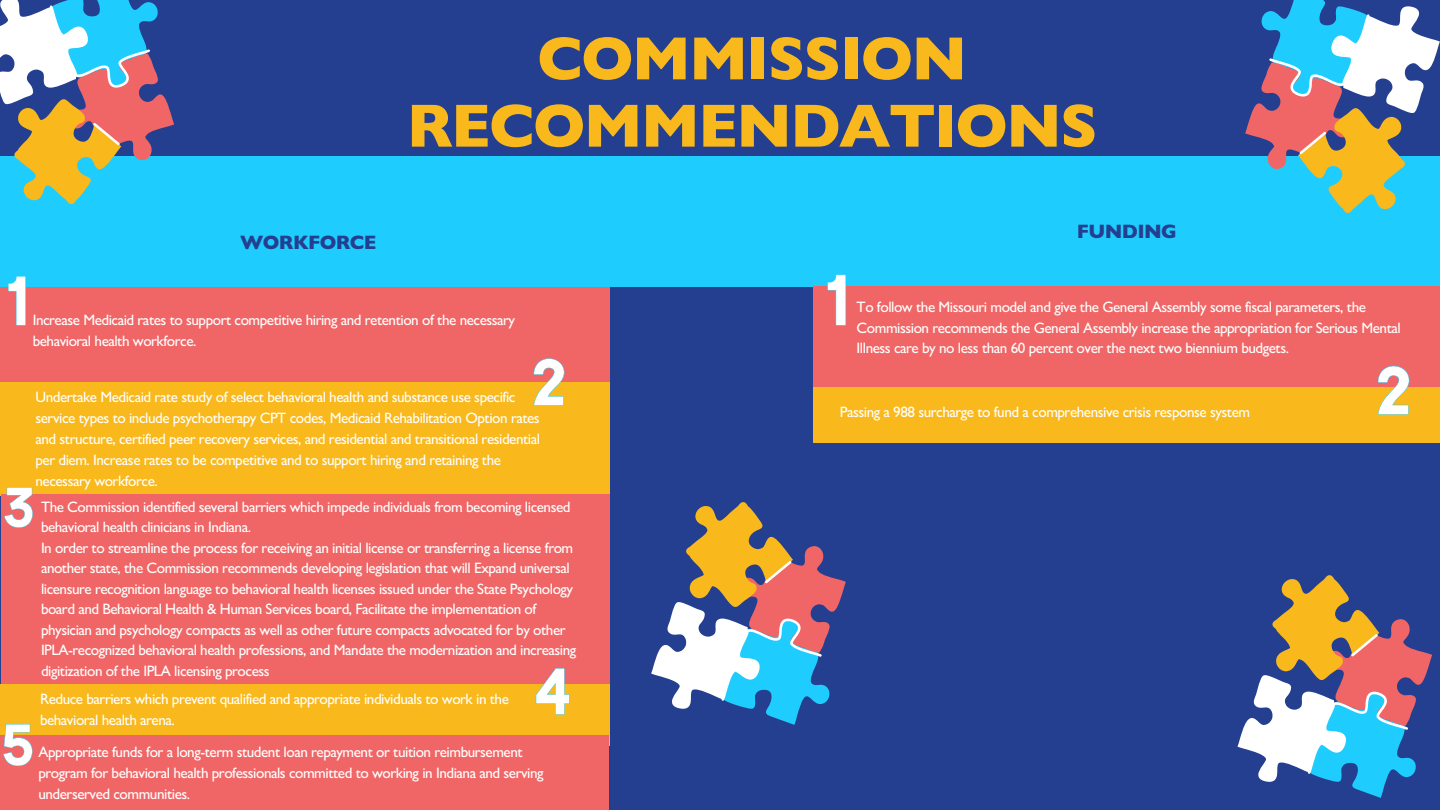
<style>
.page{position:relative;width:1440px;height:810px;background:#243f8f}
.page>*{position:absolute;margin:0;border:0;box-sizing:border-box;transform-origin:0 0}
.t1{font:800 61.7px/67.3px "Gill Sans";letter-spacing:-.03em;color:#f9b81b;text-align:center}
.t2{font:800 19.6px "Gill Sans";letter-spacing:-.03em;color:#243f8f}
.t3{font:500 15.1px/21px "Gill Sans";letter-spacing:-.03em;color:#fff}
</style>
<div class="page">
<div style="left:0;top:156px;width:1440px;height:130px;background:#1ecdfe"></div>
<svg style="left:0;top:0;width:174px;height:204px"></svg>
<svg style="left:651px;top:502px;width:195px;height:223px"></svg>
<svg style="left:1245px;top:0;width:195px;height:213px"></svg>
<svg style="left:1237px;top:575px;width:195px;height:223px"></svg>
<div style="left:0;top:287px;width:610px;height:99px;background:#f06666"></div>
<svg style="left:8px;top:276px;width:18px;height:50px"></svg>
<div style="left:0;top:382px;width:610px;height:113px;background:#f9b81b"></div>
<svg style="left:534px;top:358px;width:30px;height:48px"></svg>
<div style="left:1px;top:494px;width:609px;height:193px;background:#f06666"></div>
<div style="left:0;top:685px;width:610px;height:61px;background:#f9b81b"></div>
<div style="left:1px;top:736px;width:608px;height:74px;background:#f06666"></div>
<svg style="left:4px;top:487px;width:29px;height:41px"></svg>
<svg style="left:536px;top:668px;width:34px;height:47px"></svg>
<svg style="left:3px;top:724px;width:29px;height:42px"></svg>
<div style="left:814px;top:286px;width:626px;height:102px;background:#f06666"></div>
<svg style="left:827px;top:275px;width:19px;height:51px"></svg>
<div style="left:814px;top:387px;width:626px;height:56px;background:#f9b81b"></div>
<svg style="left:1378px;top:366px;width:31px;height:49px"></svg>
<p class="t2" style="left:240px;top:236px;width:138px">WORKFORCE</p>
<h1 class="t1" style="left:407px;top:34px;width:693px">COMMISSION<br>RECOMMENDATIONS</h1>
<p class="t2" style="left:1077px;top:224px;width:102px">FUNDING</p>
<p class="t3" style="left:33px;top:312px;width:484px">Increase Medicaid rates to support competitive hiring and retention of the necessary behavioral health workforce.</p>
<p class="t3" style="left:36px;top:389px;width:506px">Undertake Medicaid rate study of select behavioral health and substance use specific service types to include psychotherapy CPT codes, Medicaid Rehabilitation Option rates and structure, certified peer recovery services, and residential and transitional residential per diem. Increase rates to be competitive and to support hiring and retaining the necessary workforce.</p>
<p class="t3" style="left:41px;top:499px;width:537px;line-height:20.5px">The Commission identified several barriers which impede individuals from becoming licensed behavioral health clinicians in Indiana.<br>In order to streamline the process for receiving an initial license or transferring a license from another state, the Commission recommends developing legislation that will Expand universal licensure recognition language to behavioral health licenses issued under the State Psychology board and Behavioral Health &amp; Human Services board, Facilitate the implementation of physician and psychology compacts as well as other future compacts advocated for by other IPLA-recognized behavioral health professions, and Mandate the modernization and increasing digitization of the IPLA licensing process</p>
<p class="t3" style="left:40px;top:691px;width:471px">Reduce barriers which prevent qualified and appropriate individuals to work in the behavioral health arena.</p>
<p class="t3" style="left:38px;top:744px;width:507px">Appropriate funds for a long-term student loan repayment or tuition reimbursement program for behavioral health professionals committed to working in Indiana and serving underserved communities.</p>
<p class="t3" style="left:857px;top:299px;width:546px;line-height:20.7px">To follow the Missouri model and give the General Assembly some fiscal parameters, the<br>Commission recommends the General Assembly increase the appropriation for Serious Mental<br>Illness care by no less than 60 percent over the next two biennium budgets.</p>
<p class="t3" style="left:840px;top:404px;width:412px">Passing a 988 surcharge to fund a comprehensive crisis response system</p>
</div>
